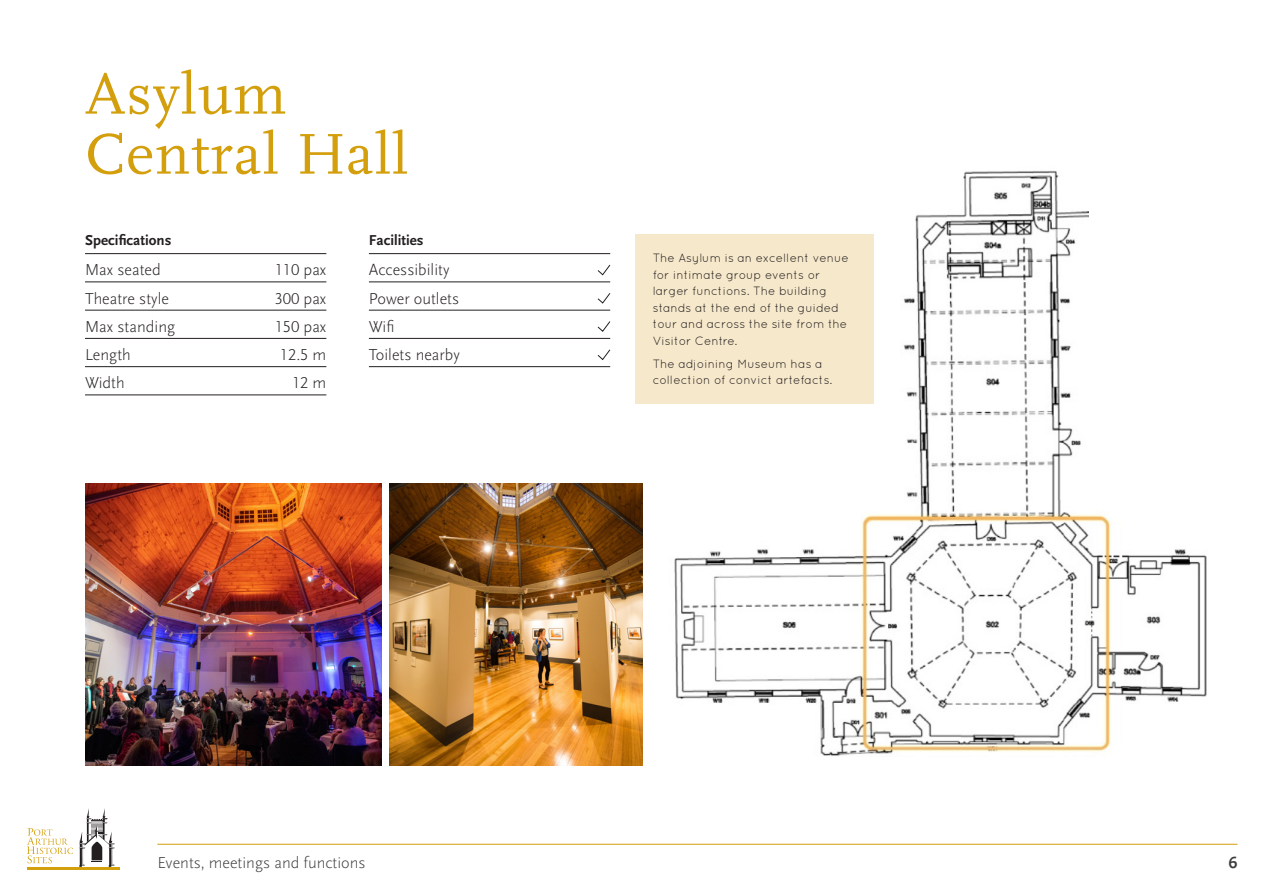
<style>
.page{position:relative;width:1263px;height:893px;background:#fff}
.page>*{position:absolute;margin:0;border:0;box-sizing:border-box;transform-origin:0 0}
.Venue_Name{font:60px/60px "Scala Offc";letter-spacing:.02em;color:#d49f0c}
.Specs{font:300 16.5px "Scala Sans OT";color:#231f20}
.t1{font:300 16.5px "Scala Sans OT";color:#3d3d3f}
.t2{font:700 16.5px "Scala Sans OT";color:#3d3d3f}
.t3{font:700 15px "Scala Sans OT";color:#231f20}
.Venue_Blurb{font:12px/16.5px "Quicksand";color:#231f20}
</style>
<div class="page">
<svg style="left:27px;top:828px;width:46px;height:35px"></svg>
<hr style="left:27px;top:867px;width:92px;height:3px;background:#d49f0c">
<svg style="left:79px;top:808px;width:36px;height:59px"></svg>
<hr style="left:157px;top:844px;width:1080px;height:1px;background:#d49f0c">
<img style="left:674px;top:170px;width:533px;height:586px">
<div style="left:1090px;top:90px;width:173px;height:409px;background:#fff"></div>
<hr style="left:85px;top:253px;width:241px;height:1px;background:#231f20">
<hr style="left:85px;top:281px;width:241px;height:1px;background:#231f20">
<hr style="left:85px;top:310px;width:241px;height:1px;background:#231f20">
<hr style="left:85px;top:338px;width:241px;height:1px;background:#231f20">
<hr style="left:85px;top:366px;width:241px;height:1px;background:#231f20">
<hr style="left:85px;top:394px;width:241px;height:1px;background:#231f20">
<hr style="left:369px;top:253px;width:241px;height:1px;background:#231f20">
<hr style="left:369px;top:281px;width:241px;height:1px;background:#231f20">
<hr style="left:369px;top:310px;width:241px;height:1px;background:#231f20">
<hr style="left:369px;top:338px;width:241px;height:1px;background:#231f20">
<hr style="left:369px;top:366px;width:241px;height:1px;background:#231f20">
<svg style="left:597px;top:264px;width:14px;height:12px"></svg>
<svg style="left:597px;top:293px;width:14px;height:11px"></svg>
<svg style="left:597px;top:321px;width:14px;height:11px"></svg>
<svg style="left:597px;top:349px;width:14px;height:11px"></svg>
<img style="left:85px;top:483px;width:296px;height:282px">
<img style="left:390px;top:483px;width:253px;height:282px">
<div style="left:636px;top:234px;width:238px;height:130px;background:#f6e8ca"></div>
<div style="left:636px;top:339px;width:238px;height:65px;background:#f6e8ca"></div>
<p class="Venue_Name" style="left:85px;top:66px;width:325px">Asylum<br>Central Hall</p>
<p class="t3" style="left:85px;top:232px;width:88px">Specifications</p>
<p class="Specs" style="left:85px;top:261px;width:77px">Max seated</p>
<p class="Specs" style="left:275px;top:261px;width:53px">110 pax</p>
<p class="Specs" style="left:85px;top:289px;width:85px">Theatre style</p>
<p class="Specs" style="left:275px;top:289px;width:53px">300 pax</p>
<p class="Specs" style="left:85px;top:318px;width:92px">Max standing</p>
<p class="Specs" style="left:275px;top:318px;width:53px">150 pax</p>
<p class="Specs" style="left:85px;top:346px;width:47px">Length</p>
<p class="Specs" style="left:280px;top:346px;width:48px">12.5 m</p>
<p class="Specs" style="left:85px;top:374px;width:41px">Width</p>
<p class="Specs" style="left:292px;top:374px;width:36px">12 m</p>
<p class="t3" style="left:369px;top:232px;width:56px">Facilities</p>
<p class="Specs" style="left:369px;top:261px;width:82px">Accessibility</p>
<p class="Specs" style="left:369px;top:289px;width:92px">Power outlets</p>
<p class="Specs" style="left:369px;top:318px;width:27px">Wifi</p>
<p class="Specs" style="left:369px;top:346px;width:92px">Toilets nearby</p>
<p class="Venue_Blurb" style="left:653px;top:250px;width:197px">The Asylum is an excellent venue for intimate group events or larger functions. The building stands at the end of the guided tour and across the site from the<br>Visitor Centre.</p>
<p class="Venue_Blurb" style="left:653px;top:355px;width:181px">The adjoining Museum has a collection of convict artefacts.</p>
<h2 class="t1" style="left:157px;top:854px;width:210px">Events, meetings and functions</h2>
<h2 class="t2" style="left:1228px;top:854px;width:10px">6</h2>
</div>
